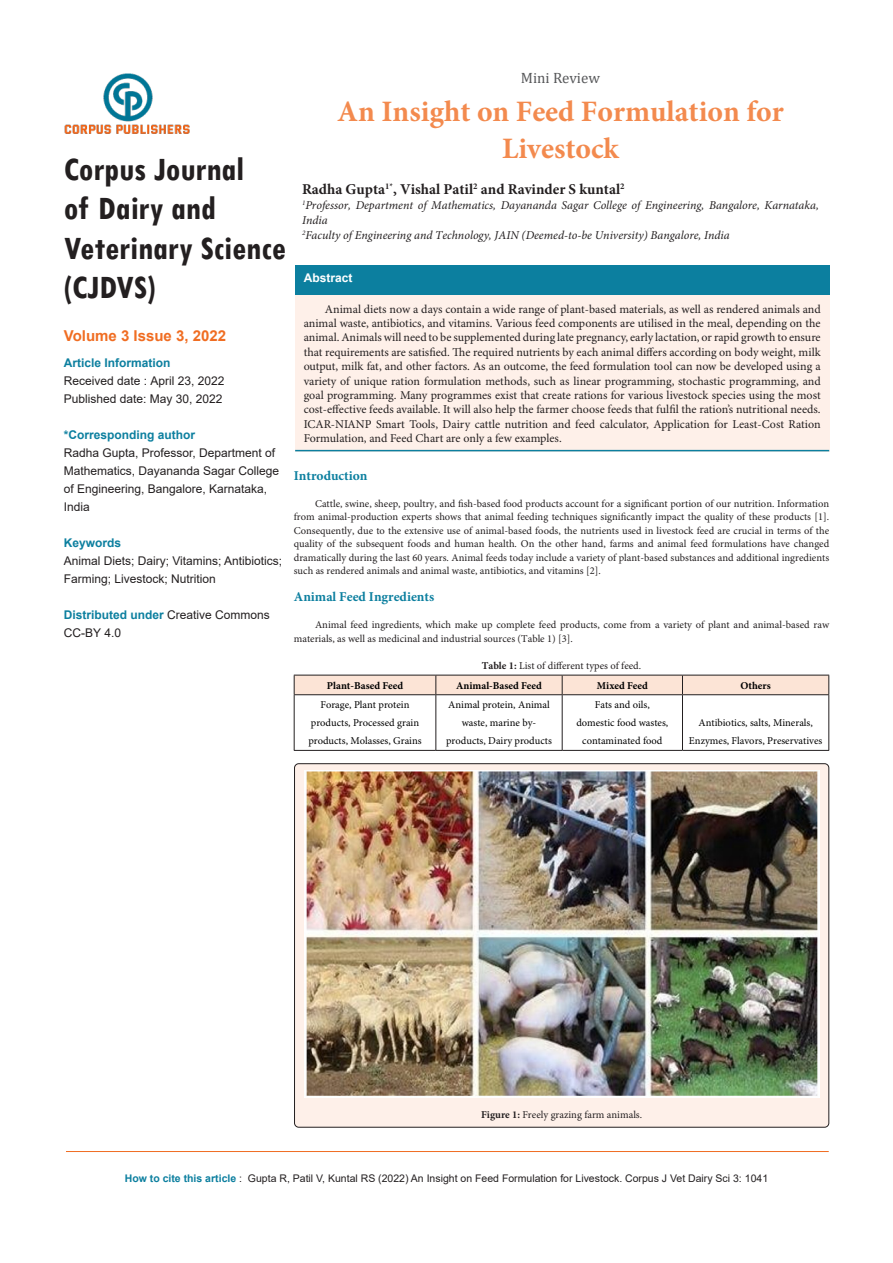
<style>
.page{position:relative;width:893px;height:1263px;background:#fff}
.page>*{position:absolute;margin:0;border:0;box-sizing:border-box;transform-origin:0 0}
.t1{font:700 condensed 34.65px/39.2px "Tw Cen";color:#231f20}
.t2{font:700 29.7px/37.5px "Minion Pro";color:#f38a4e;text-align:center}
.t3{font:700 15px "Minion Pro";color:#231f20}
.t4{font:700 15px "Arial";color:#f06d22}
.t5{font:15px "Cambria";color:#57585a}
.t6{font:700 13.5px "Minion Pro";color:#0c7f9f}
.t7{font:12px/14.4px "Minion Pro";letter-spacing:-.005em;color:#231f20;text-align:justify}
.t8{font:12px/18px "Arial";color:#231f20}
.t9{font:italic 12px/15px "Minion Pro";color:#231f20}
.t10{font:700 12px "Arial";color:#0c7f9f}
.t11{font:700 12px "Arial";color:#fff}
.t12{font:10.5px/13.5px "Minion Pro";color:#231f20;text-align:justify}
.t13{font:10.5px/18px "Minion Pro";color:#000;text-align:center}
.t14{font:10.5px "Arial";color:#231f20}
.t15{font:700 10.5px "Minion Pro";color:#000}
.s1{font-weight:700;color:#0c7f9f}
.s2{font-weight:700}
</style>
<div class="page">
<hr style="left:66px;top:1151px;width:763px;height:1px;background:#f06d22">
<img style="left:65px;top:73px;width:125px;height:61px">
<hr style="left:294px;top:695px;width:1px;height:55px;background:#231f20">
<hr style="left:294px;top:750px;width:142px;height:1px;background:#231f20">
<hr style="left:436px;top:750px;width:126px;height:1px;background:#231f20">
<hr style="left:562px;top:750px;width:120px;height:1px;background:#231f20">
<hr style="left:682px;top:750px;width:147px;height:1px;background:#231f20">
<svg style="left:294px;top:675px;width:535px;height:20px;background:#ebd5c8"></svg>
<hr style="left:435px;top:695px;width:1px;height:55px;background:#231f20">
<hr style="left:562px;top:695px;width:1px;height:55px;background:#231f20">
<hr style="left:682px;top:695px;width:1px;height:55px;background:#231f20">
<hr style="left:828px;top:695px;width:1px;height:55px;background:#231f20">
<div style="left:295px;top:265px;width:534px;height:30px;background:#0c7f9f"></div>
<div style="left:295px;top:295px;width:534px;height:156px;background:#fef0e9"></div>
<hr style="left:295px;top:450px;width:534px;height:1px;background:#0c7f9f">
<div style="left:294px;top:764px;width:535px;height:363px;background:#fef0e9;border-radius:4px"></div>
<img style="left:305px;top:770px;width:515px;height:327px">
<h1 class="t1" style="left:64px;top:149px;width:224px">Corpus Journal<br>of Dairy and<br>Veterinary Science (CJDVS)</h1>
<p class="t4" style="left:64px;top:325px;width:164px">Volume 3 Issue 3, 2022</p>
<p class="t10" style="left:64px;top:354px;width:108px">Article Information</p>
<p class="t8" style="left:64px;top:372px;width:162px">Received date : April 23, 2022<br>Published date: May 30, 2022</p>
<p class="t10" style="left:64px;top:426px;width:133px">*Corresponding author</p>
<p class="t8" style="left:64px;top:444px;width:217px">Radha Gupta, Professor, Department of<br>Mathematics, Dayananda Sagar College of Engineering, Bangalore, Karnataka,<br>India</p>
<p class="t10" style="left:64px;top:534px;width:59px">Keywords</p>
<p class="t8" style="left:64px;top:552px;width:220px">Animal Diets; Dairy; Vitamins; Antibiotics;<br>Farming; Livestock; Nutrition</p>
<p class="t8" style="left:64px;top:606px;width:208px"><span class="s1">Distributed under</span> Creative Commons<br>CC-BY 4.0</p>
<p class="t5" style="left:521px;top:69px;width:81px">Mini Review</p>
<p class="t2" style="left:337px;top:92px;width:448px">An Insight on Feed Formulation for<br>Livestock</p>
<p class="t3" style="left:302px;top:179px;width:324px">Radha Gupta<sup>1*</sup>, Vishal Patil<sup>2</sup> and Ravinder S kuntal<sup>2</sup></p>
<p class="t9" style="left:302px;top:198px;width:518px"><sup>1</sup>Professor, Department of Mathematics, Dayananda Sagar College of Engineering, Bangalore, Karnataka,<br>India</p>
<p class="t9" style="left:302px;top:228px;width:429px"><sup>2</sup>Faculty of Engineering and Technology, JAIN (Deemed-to-be University) Bangalore, India</p>
<p class="t11" style="left:304px;top:269px;width:50px">Abstract</p>
<p class="t7" style="left:304px;top:302px;width:519px;text-indent:21px">Animal diets now a days contain a wide range of plant-based materials, as well as rendered animals and animal waste, antibiotics, and vitamins. Various feed components are utilised in the meal, depending on the animal. Animals will need to be supplemented during late pregnancy, early lactation, or rapid growth to ensure that requirements are satisfied. The required nutrients by each animal differs according on body weight, milk output, milk fat, and other factors. As an outcome, the feed formulation tool can now be developed using a variety of unique ration formulation methods, such as linear programming, stochastic programming, and goal programming. Many programmes exist that create rations for various livestock species using the most cost-effective feeds available. It will also help the farmer choose feeds that fulfil the ration’s nutritional needs.<br>ICAR-NIANP Smart Tools, Dairy cattle nutrition and feed calculator, Application for Least-Cost Ration Formulation, and Feed Chart are only a few examples.</p>
<p class="t6" style="left:294px;top:466px;width:75px">Introduction</p>
<p class="t12" style="left:294px;top:497px;width:537px;text-indent:21px">Cattle, swine, sheep, poultry, and fish-based food products account for a significant portion of our nutrition. Information from animal-production experts shows that animal feeding techniques significantly impact the quality of these products [1].<br>Consequently, due to the extensive use of animal-based foods, the nutrients used in livestock feed are crucial in terms of the quality of the subsequent foods and human health. On the other hand, farms and animal feed formulations have changed dramatically during the last 60 years. Animal feeds today include a variety of plant-based substances and additional ingredients such as rendered animals and animal waste, antibiotics, and vitamins [2].</p>
<p class="t6" style="left:294px;top:587px;width:142px">Animal Feed Ingredients</p>
<p class="t12" style="left:294px;top:618px;width:537px;text-indent:21px">Animal feed ingredients, which make up complete feed products, come from a variety of plant and animal-based raw materials, as well as medicinal and industrial sources (Table 1) [3].</p>
<p class="t12" style="left:482px;top:659px;width:161px"><span class="s2">Table 1:</span> List of different types of feed.</p>
<p class="t15" style="left:327px;top:678px;width:78px">Plant-Based Feed</p>
<p class="t15" style="left:456px;top:678px;width:87px">Animal-Based Feed</p>
<p class="t15" style="left:597px;top:678px;width:52px">Mixed Feed</p>
<p class="t15" style="left:740px;top:678px;width:32px">Others</p>
<p class="t13" style="left:308px;top:696px;width:115px">Forage, Plant protein products, Processed grain products, Molasses, Grains</p>
<p class="t13" style="left:446px;top:696px;width:107px">Animal protein, Animal waste, marine by&shy;products, Dairy products</p>
<p class="t13" style="left:576px;top:696px;width:93px">Fats and oils, domestic food wastes, contaminated food</p>
<p class="t13" style="left:689px;top:714px;width:135px">Antibiotics, salts, Minerals,<br>Enzymes, Flavors, Preservatives</p>
<p class="t12" style="left:481px;top:1108px;width:163px"><span class="s2">Figure 1:</span> Freely grazing farm animals.</p>
<p class="t14" style="left:125px;top:1170px;width:645px"><span class="s1">How to cite this article</span> : Gupta R, Patil V, Kuntal RS (2022) An Insight on Feed Formulation for Livestock. Corpus J Vet Dairy Sci 3: 1041</p>
</div>
